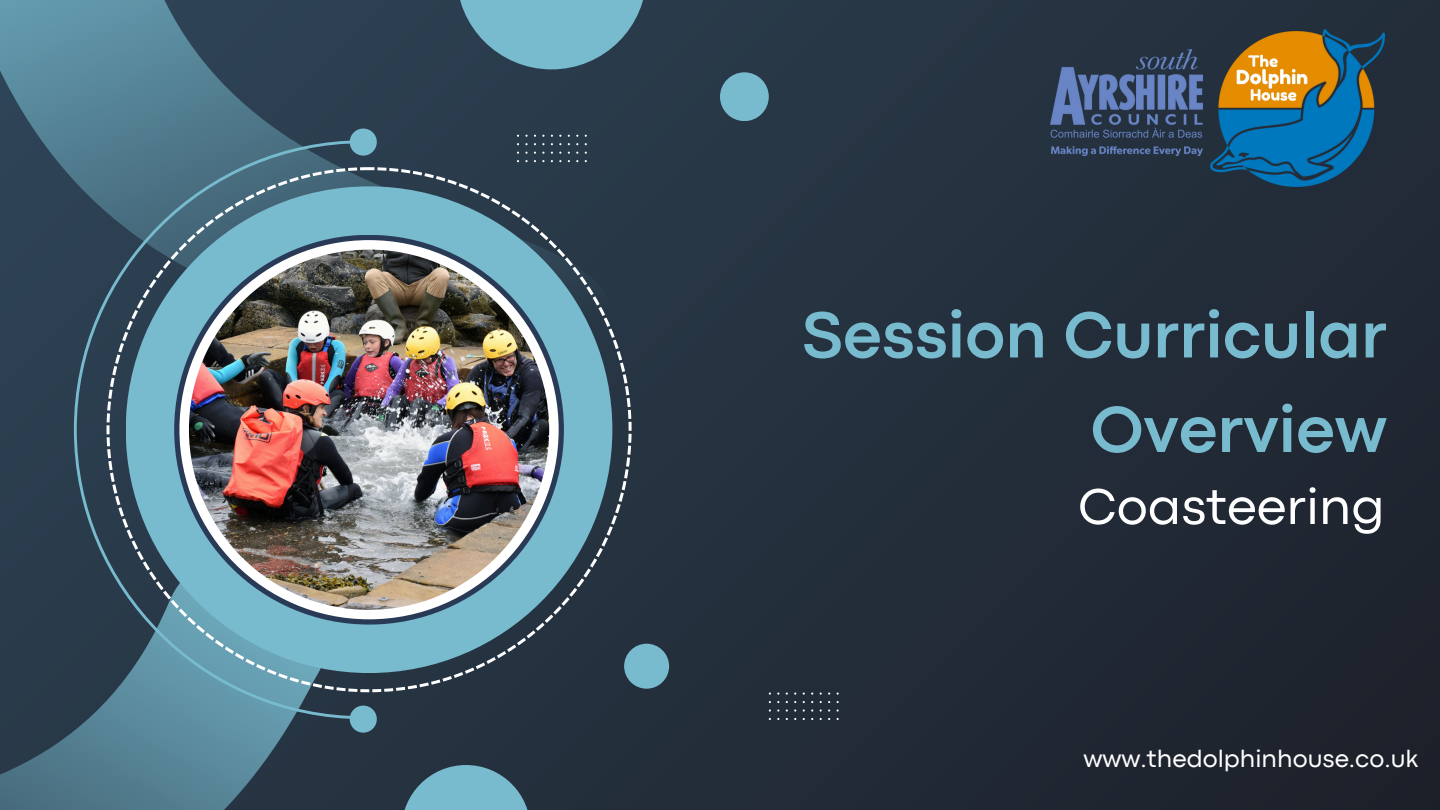
<style>
.page{position:relative;width:1440px;height:810px;background:#fff}
.page>*{position:absolute;margin:0;border:0;box-sizing:border-box;transform-origin:0 0}
.t1{font:700 67.6px/94.5px "Codec Pro";color:#78bace;text-align:right}
.t2{font:52.3px "Codec Pro";color:#fff}
.t3{font:25.1px "Codec Pro";color:#fff}
</style>
<div class="page">
<div style="left:0;top:0;width:1440px;height:810px;background:linear-gradient(to bottom,#263443,#202732)"></div>
<svg style="left:0;top:531px;width:390px;height:279px;background:#3b5667"></svg>
<svg style="left:0;top:0;width:694px;height:531px;background:#344c5d"></svg>
<svg style="left:363px;top:167px;width:269px;height:525px;background:#303e4c"></svg>
<div style="left:126px;top:186px;width:486px;height:487px;background:#78bace;border-radius:50%"></div>
<svg style="left:174px;top:235px;width:390px;height:390px;background:#30425d"></svg>
<div style="left:179px;top:240px;width:380px;height:379px;background:#fff;border-radius:50%"></div>
<img style="left:189px;top:250px;width:360px;height:360px;border-radius:50%">
<img style="left:74px;top:140px;width:289px;height:579px">
<div style="left:350px;top:706px;width:27px;height:27px;background:#78bace;border-radius:50%"></div>
<div style="left:350px;top:129px;width:27px;height:27px;background:#78bace;border-radius:50%"></div>
<svg style="left:457px;top:0;width:190px;height:69px;background:#6196a8"></svg>
<svg style="left:402px;top:765px;width:129px;height:45px;background:#5e90a2"></svg>
<div style="left:624px;top:644px;width:45px;height:45px;background:#78bace;border-radius:50%"></div>
<div style="left:720px;top:72px;width:49px;height:49px;background:#78bace;border-radius:50%"></div>
<img style="left:1210px;top:29px;width:174px;height:158px">
<img style="left:1050px;top:49px;width:152px;height:107px">
<p class="t1" style="left:802px;top:293px;width:587px">Session Curricular<br>Overview</p>
<p class="t2" style="left:1078px;top:488px;width:308px">Coasteering</p>
<p class="t3" style="left:1083px;top:750px;width:337px">www.thedolphinhouse.co.uk</p>
</div>
